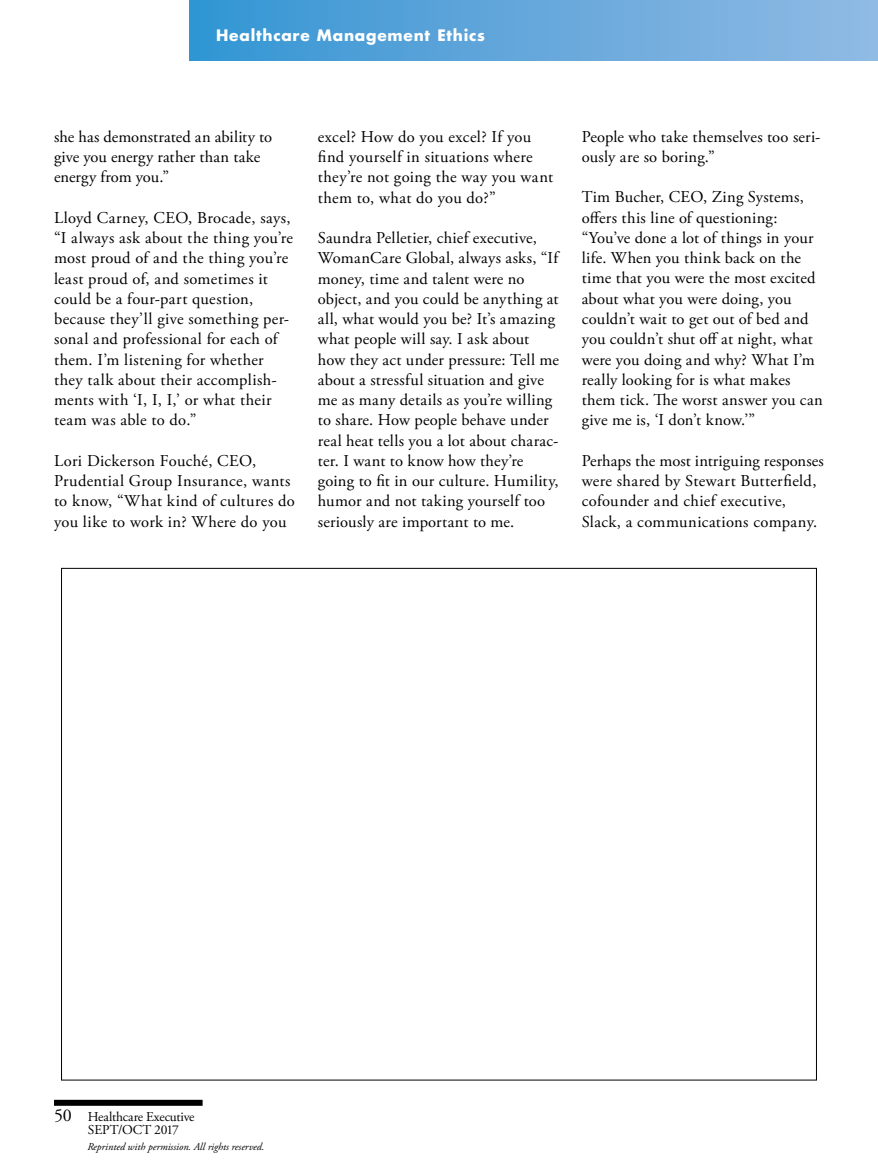
<style>
.page{position:relative;width:878px;height:1175px;background:#fff}
.page>*{position:absolute;margin:0;border:0;box-sizing:border-box;transform-origin:0 0}
.t1{font:18px "Adobe Garamond Pro";color:#000}
.t2{font:16.5px/20.2px "Adobe Garamond Pro";letter-spacing:.015em;color:#000}
.t3{font:700 15.3px "Futura Std";letter-spacing:.05em;color:#fff}
.t4{font:13.5px/13.5px "Adobe Garamond Pro";letter-spacing:-.01em;color:#000}
.t5{font:italic 10.5px "Adobe Garamond Pro";color:#000}
</style>
<div class="page">
<div style="left:189px;top:0;width:689px;height:61px;background:linear-gradient(to right,#3495d3,#93bae4)"></div>
<div style="left:54px;top:1099px;width:148px;height:6px;background:#000"></div>
<p class="t3" style="left:216px;top:25px;width:270px">Healthcare Management Ethics</p>
<p class="t2" style="left:54px;top:127px;width:220px">she has demonstrated an ability to give you energy rather than take energy from you.”</p>
<p class="t2" style="left:54px;top:208px;width:240px">Lloyd Carney, CEO, Brocade, says, “I always ask about the thing you’re most proud of and the thing you’re least proud of, and sometimes it could be a four-part question, because they’ll give something per&shy;sonal and professional for each of them. I’m listening for whether they talk about their accomplish&shy;ments with ‘I, I, I,’ or what their team was able to do.”</p>
<p class="t2" style="left:54px;top:451px;width:242px">Lori Dickerson Fouché, CEO,<br>Prudential Group Insurance, wants to know, “What kind of cultures do you like to work in? Where do you</p>
<p class="t2" style="left:318px;top:127px;width:237px">excel? How do you excel? If you find yourself in situations where they’re not going the way you want them to, what do you do?”</p>
<p class="t2" style="left:318px;top:228px;width:243px">Saundra Pelletier, chief executive, WomanCare Global, always asks, “If money, time and talent were no object, and you could be anything at all, what would you be? It’s amazing what people will say. I ask about how they act under pressure: Tell me about a stressful situation and give me as many details as you’re willing to share. How people behave under real heat tells you a lot about charac&shy;ter. I want to know how they’re going to fit in our culture. Humility, humor and not taking yourself too seriously are important to me.</p>
<p class="t2" style="left:581px;top:127px;width:240px">People who take themselves too seri&shy;ously are so boring.”</p>
<p class="t2" style="left:581px;top:188px;width:243px">Tim Bucher, CEO, Zing Systems, offers this line of questioning: “You’ve done a lot of things in your life. When you think back on the time that you were the most excited about what you were doing, you couldn’t wait to get out of bed and you couldn’t shut off at night, what were you doing and why? What I’m really looking for is what makes them tick. The worst answer you can give me is, ‘I don’t know.’”</p>
<p class="t2" style="left:581px;top:451px;width:244px">Perhaps the most intriguing responses were shared by Stewart Butterfield, cofounder and chief executive, Slack, a communications company.</p>
<p class="t1" style="left:54px;top:1104px;width:19px">50</p>
<p class="t4" style="left:88px;top:1110px;width:108px">Healthcare Executive<br>SEPT/OCT 2017</p>
<p class="t5" style="left:87px;top:1140px;width:178px">Reprinted with permission. All rights reserved.</p>
</div>
